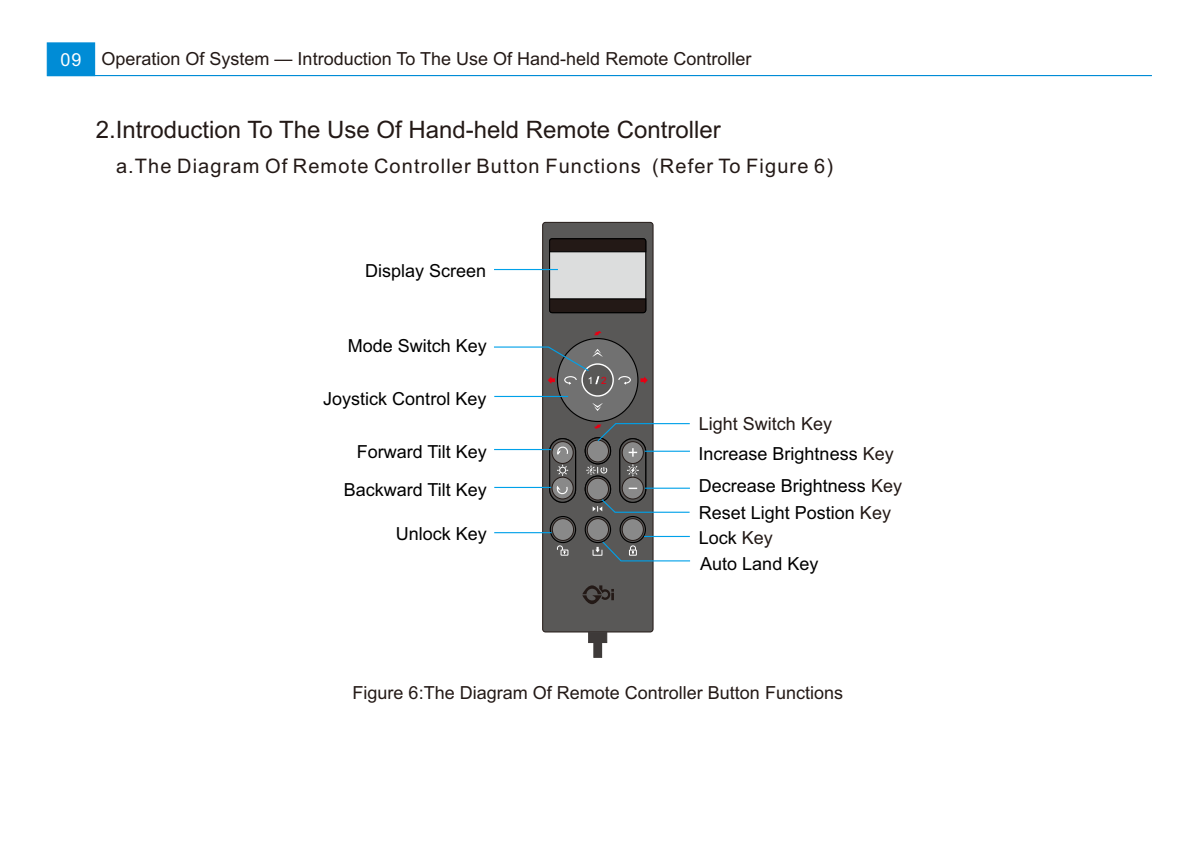
<style>
.page{position:relative;width:1197px;height:845px;background:#fff}
.page>*{position:absolute;margin:0;border:0;box-sizing:border-box;transform-origin:0 0}
.t1{font:24px "Arial";color:#231916}
.t2{font:20px "Arial";letter-spacing:.055em;color:#231916}
.t3{font:18px/25.4px "Arial";color:#000}
.t4{font:18px "Arial";color:#231916}
.t5{font:10px "Arial";color:#fff}
.s1{color:#fff}
.s2{font-size:9.4px}
.s3{color:#e60013}
.s4{color:#231916}
</style>
<div class="page">
<hr style="left:47px;top:75px;width:1104px;height:1px;background:#008cd6">
<svg style="left:46px;top:42px;width:50px;height:35px;background:#0f93d8"></svg>
<div style="left:542px;top:222px;width:111px;height:410px;background:#595857;border:1px solid #231916;border-radius:3px"></div>
<div style="left:549px;top:238px;width:97px;height:75px;background:#dcdddd;border:1px solid #000;border-radius:3px"></div>
<div style="left:556px;top:338px;width:82px;height:84px;background:#717171;border:1px solid #000;border-radius:50%"></div>
<svg style="left:581px;top:363px;width:33px;height:34px"></svg>
<svg style="left:549px;top:516px;width:27px;height:27px"></svg>
<svg style="left:584px;top:516px;width:27px;height:27px"></svg>
<svg style="left:619px;top:516px;width:27px;height:27px"></svg>
<div style="left:587px;top:518px;width:21px;height:23px;background:#898989;border:1px solid #231916;border-radius:50%"></div>
<div style="left:552px;top:518px;width:21px;height:23px;background:#898989;border:1px solid #231916;border-radius:50%"></div>
<div style="left:622px;top:518px;width:21px;height:23px;background:#898989;border:1px solid #231916;border-radius:50%"></div>
<svg style="left:549px;top:238px;width:97px;height:15px"></svg>
<svg style="left:549px;top:298px;width:97px;height:16px;background:#221a18"></svg>
<svg style="left:587px;top:631px;width:20px;height:27px"></svg>
<svg style="left:582px;top:585px;width:32px;height:19px"></svg>
<svg style="left:584px;top:475px;width:27px;height:28px"></svg>
<svg style="left:584px;top:437px;width:27px;height:27px"></svg>
<svg style="left:619px;top:438px;width:27px;height:65px"></svg>
<div style="left:622px;top:441px;width:21px;height:23px;background:#898989;border:1px solid #231916;border-radius:50%"></div>
<div style="left:622px;top:477px;width:21px;height:22px;background:#898989;border:1px solid #231916;border-radius:50%"></div>
<svg style="left:549px;top:438px;width:27px;height:65px"></svg>
<svg style="left:551px;top:441px;width:22px;height:23px"></svg>
<div style="left:551px;top:477px;width:22px;height:22px;background:#898989;border:1px solid #231916;border-radius:50%"></div>
<div style="left:587px;top:440px;width:21px;height:22px;background:#898989;border:1px solid #231916;border-radius:50%"></div>
<div style="left:587px;top:478px;width:21px;height:22px;background:#898989;border:1px solid #231916;border-radius:50%"></div>
<svg style="left:594px;top:331px;width:7px;height:4px"></svg>
<svg style="left:628px;top:487px;width:9px;height:2px"></svg>
<svg style="left:628px;top:448px;width:9px;height:9px"></svg>
<svg style="left:556px;top:465px;width:11px;height:11px"></svg>
<svg style="left:627px;top:465px;width:11px;height:11px"></svg>
<svg style="left:556px;top:446px;width:13px;height:9px"></svg>
<div style="left:560px;top:550px;width:8px;height:5px;border:1px solid #fff"></div>
<svg style="left:557px;top:545px;width:8px;height:9px"></svg>
<svg style="left:640px;top:376px;width:7px;height:8px"></svg>
<svg style="left:618px;top:376px;width:13px;height:9px"></svg>
<svg style="left:586px;top:466px;width:21px;height:9px"></svg>
<svg style="left:592px;top:403px;width:11px;height:8px"></svg>
<svg style="left:556px;top:486px;width:12px;height:8px"></svg>
<hr style="left:494px;top:449px;width:57px;height:1px;background:#00a1e9">
<hr style="left:494px;top:487px;width:57px;height:1px;background:#00a1e9">
<hr style="left:494px;top:532px;width:57px;height:1px;background:#00a1e9">
<hr style="left:644px;top:451px;width:46px;height:1px;background:#00a1e9">
<hr style="left:645px;top:487px;width:45px;height:2px;background:#00a1e9">
<hr style="left:644px;top:536px;width:45px;height:1px;background:#00a1e9">
<hr style="left:494px;top:396px;width:74px;height:1px;background:#00a1e9">
<svg style="left:494px;top:346px;width:109px;height:40px"></svg>
<hr style="left:494px;top:269px;width:64px;height:1px;background:#00a1e9">
<svg style="left:594px;top:422px;width:96px;height:20px"></svg>
<svg style="left:592px;top:498px;width:98px;height:15px"></svg>
<svg style="left:592px;top:540px;width:99px;height:22px"></svg>
<p class="t4" style="left:60px;top:52px;width:692px"><span class="s1">09</span> Operation Of System — Introduction To The Use Of Hand-held Remote Controller</p>
<h1 class="t1" style="left:96px;top:121px;width:626px">2.Introduction To The Use Of Hand-held Remote Controller</h1>
<p class="t2" style="left:116px;top:159px;width:718px">a.The Diagram Of Remote Controller Button Functions (Refer To Figure 6)</p>
<p class="t3" style="left:365px;top:259px;width:123px">Display Screen</p>
<p class="t3" style="left:348px;top:335px;width:141px">Mode Switch Key</p>
<p class="t3" style="left:323px;top:387px;width:165px">Joystick Control Key</p>
<p class="t3" style="left:344px;top:434px;width:145px;line-height:37.8px;text-align:right">Forward Tilt Key<br>Backward Tilt Key</p>
<p class="t3" style="left:396px;top:522px;width:93px">Unlock Key</p>
<p class="t5" style="left:587px;top:376px;width:20px">1<span class="s2">/</span><span class="s3">2</span></p>
<p class="t4" style="left:698px;top:417px;width:135px">Light Switch Key</p>
<p class="t3" style="left:698px;top:438px;width:205px;line-height:33px">Increase Brightness <span class="s4">Key<br></span>Decrease Brightness <span class="s4">Key</span></p>
<p class="t3" style="left:698px;top:501px;width:194px">Reset Light Postion <span class="s4">Key<br></span>Lock <span class="s4">Key<br></span>Auto Land Key</p>
<p class="t4" style="left:352px;top:685px;width:492px">Figure 6:The Diagram Of Remote Controller Button Functions</p>
</div>
